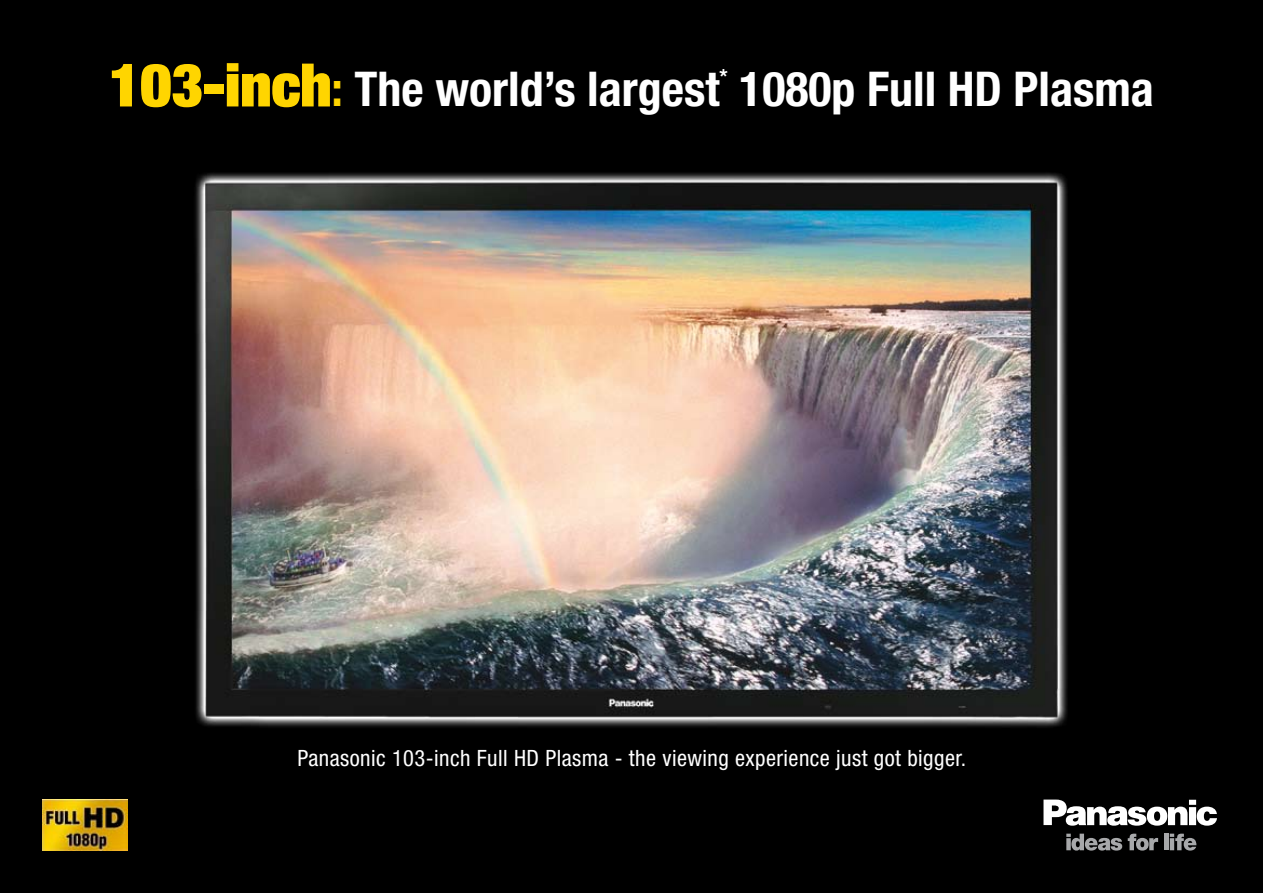
<style>
.page{position:relative;width:1263px;height:893px;background:#000}
.page>*{position:absolute;margin:0;border:0;box-sizing:border-box;transform-origin:0 0}
.t1{font:700 condensed 48px "Helvetica Neue LT Std";color:#fff}
.t2{font:condensed 22.5px "Helvetica Neue LT Std";letter-spacing:.02em;color:#fff}
.t3{font:700 condensed 21px "Helvetica Neue LT Std";color:#fff}
.s1{font-weight:900;font-size:60px;color:#ffd500}
.s2{color:#ffd500}
</style>
<div class="page">
<svg style="left:1066px;top:834px;width:56px;height:17px"></svg>
<svg style="left:1128px;top:834px;width:30px;height:17px"></svg>
<hr style="left:1164px;top:834px;width:4px;height:16px;background:#a7a8aa">
<svg style="left:1170px;top:834px;width:26px;height:17px"></svg>
<svg style="left:1043px;top:799px;width:174px;height:27px"></svg>
<img style="left:195px;top:173px;width:873px;height:554px">
<img style="left:43px;top:799px;width:84px;height:51px">
<h1 class="t1" style="left:109px;top:60px;width:1046px"><span class="s1">103-inch</span><span class="s2">:</span> The world’s largest 1080p Full HD Plasma</h1>
<p class="t3" style="left:720px;top:64px;width:10px">*</p>
<p class="t2" style="left:298px;top:745px;width:670px">Panasonic 103-inch Full HD Plasma - the viewing experience just got bigger.</p>
</div>
